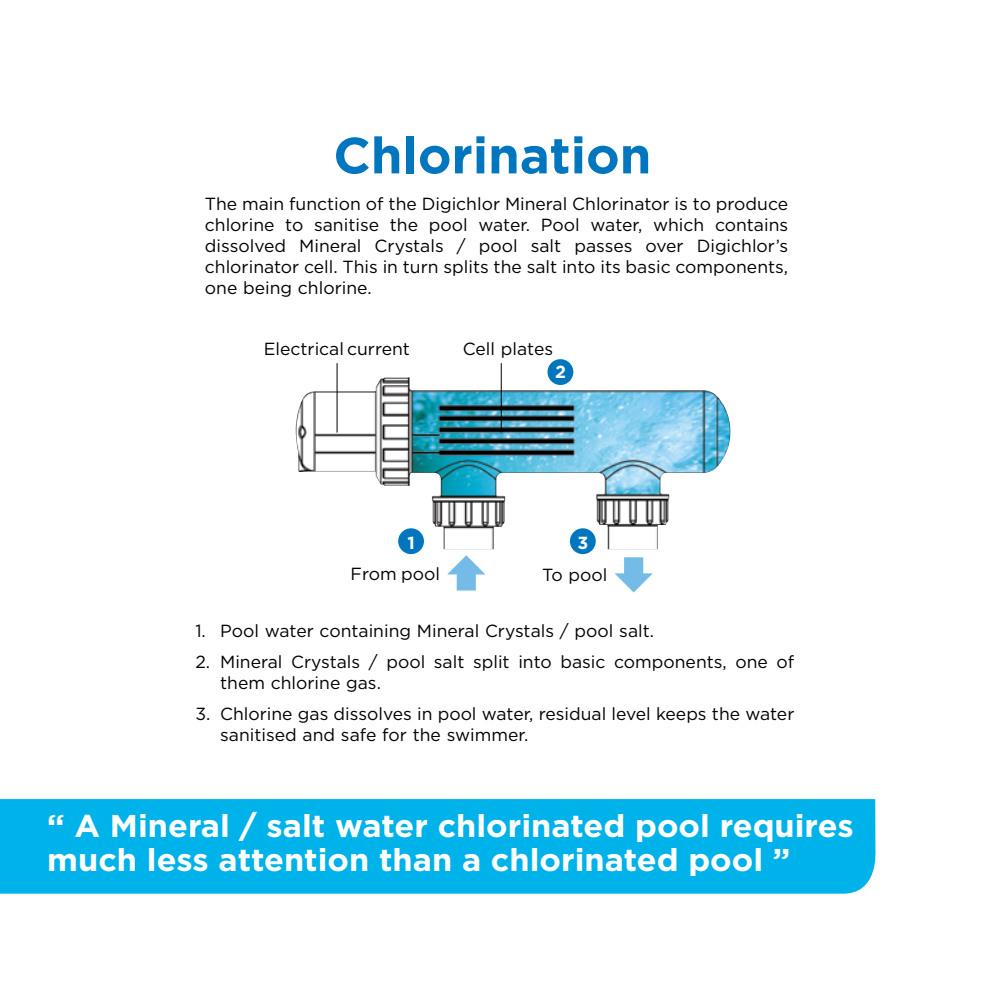
<style>
.page{position:relative;width:993px;height:993px;background:#fff}
.page>*{position:absolute;margin:0;border:0;box-sizing:border-box;transform-origin:0 0}
.t1{font:700 50.75px "Gotham HTF";color:#0076bf}
.t2{font:700 31.5px/34.3px "Gotham HTF";color:#fff}
.t3{font:17.5px/21px "Gotham HTF";color:#000}
.t4{font:700 17.5px "Gotham HTF";color:#fff}
</style>
<div class="page">
<div style="left:0;top:799px;width:876px;height:95px;background:#00b2ea"></div>
<img style="left:295px;top:377px;width:435px;height:172px">
<hr style="left:336px;top:363px;width:1px;height:69px;background:#000">
<hr style="left:500px;top:363px;width:1px;height:69px;background:#000">
<svg style="left:447px;top:555px;width:38px;height:35px"></svg>
<svg style="left:614px;top:557px;width:38px;height:35px"></svg>
<div style="left:398px;top:528px;width:26px;height:26px;background:#0076bf;border-radius:50%"></div>
<div style="left:569px;top:528px;width:26px;height:26px;background:#0076bf;border-radius:50%"></div>
<div style="left:547px;top:359px;width:26px;height:26px;background:#0076bf;border-radius:50%"></div>
<h1 class="t1" style="left:333px;top:126px;width:319px">Chlorination</h1>
<p class="t3" style="left:205px;top:193px;width:584px;text-align:justify">The main function of the Digichlor Mineral Chlorinator is to produce chlorine to sanitise the pool water. Pool water, which contains dissolved Mineral Crystals / pool salt passes over Digichlor’s chlorinator cell. This in turn splits the salt into its basic components, one being chlorine.</p>
<p class="t3" style="left:264px;top:338px;width:148px">Electrical current</p>
<p class="t3" style="left:462px;top:338px;width:92px">Cell plates</p>
<p class="t4" style="left:555px;top:361px;width:12px">2</p>
<p class="t4" style="left:407px;top:532px;width:9px">1</p>
<p class="t4" style="left:577px;top:532px;width:12px">3</p>
<p class="t3" style="left:350px;top:562px;width:91px">From pool</p>
<p class="t3" style="left:542px;top:564px;width:67px">To pool</p>
<p class="t3" style="left:195px;top:619px;width:460px">1. Pool water containing Mineral Crystals / pool salt.</p>
<p class="t3" style="left:220px;top:650px;width:575px;text-indent:-25px">2. Mineral Crystals / pool salt split into basic components, one of them chlorine gas.</p>
<p class="t3" style="left:220px;top:702px;width:575px;text-indent:-25px">3. Chlorine gas dissolves in pool water, residual level keeps the water sanitised and safe for the swimmer.</p>
<h2 class="t2" style="left:47px;top:807px;width:807px">“ A Mineral / salt water chlorinated pool requires much less attention than a chlorinated pool ”</h2>
</div>
